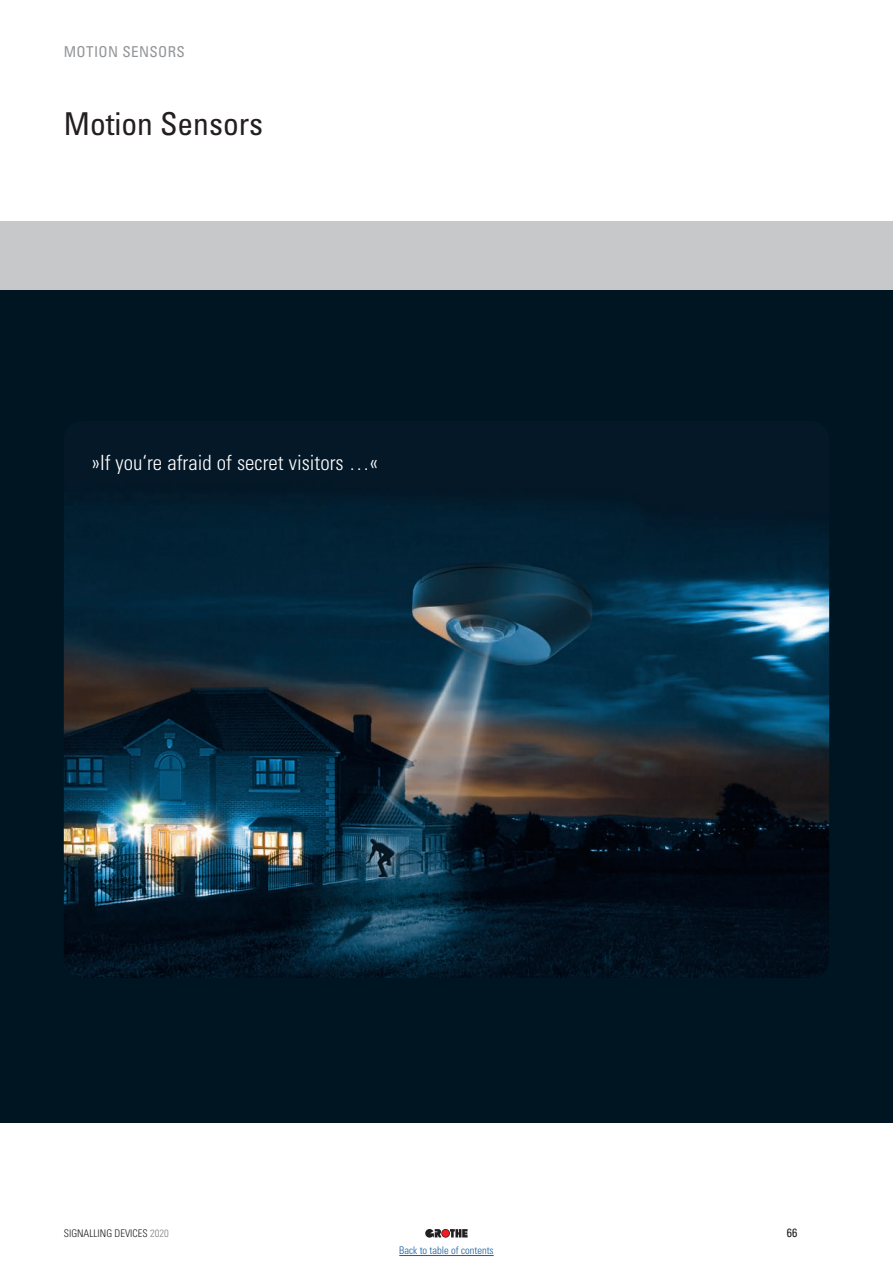
<style>
.page{position:relative;width:893px;height:1263px;background:#fff}
.page>*{position:absolute;margin:0;border:0;box-sizing:border-box;transform-origin:0 0}
.t1{font:condensed 31.5px "Univers LT Std";color:#231f20}
.t2{font:300 condensed 21px "Univers LT Std";color:#fff}
.t3{font:condensed 15px "Univers LT Std";letter-spacing:.025em;color:#939598}
.t4{font:condensed 12px "Univers LT Std";color:#231f20}
.t5{font:300 condensed 10.5px "Univers LT Std";color:#231f20}
.t6{font:300 condensed 10.5px "Univers LT Std";color:#175d9e}
.s1{color:#808285}
</style>
<div class="page">
<svg style="left:450px;top:1229px;width:18px;height:8px"></svg>
<svg style="left:425px;top:1229px;width:16px;height:8px"></svg>
<svg style="left:441px;top:1229px;width:9px;height:8px"></svg>
<div style="left:442px;top:1229px;width:7px;height:8px;background:#ee1d23;border-radius:50%"></div>
<div style="left:0;top:289px;width:893px;height:834px;background:#001522"></div>
<div style="left:0;top:221px;width:893px;height:68px;background:#c7c8ca"></div>
<img style="left:64px;top:497px;width:765px;height:481px">
<hr style="left:399px;top:1255px;width:95px;height:1px;background:#175d9e">
<p class="t3" style="left:64px;top:42px;width:123px">MOTION SENSORS</p>
<h1 class="t1" style="left:64px;top:104px;width:201px">Motion Sensors</h1>
<p class="t2" style="left:92px;top:450px;width:288px">»If you‘re afraid of secret visitors …«</p>
<p class="t5" style="left:64px;top:1227px;width:106px">SIGNALLING DEVICES <span class="s1">2020</span></p>
<p class="t4" style="left:787px;top:1225px;width:12px">66</p>
<p class="t6" style="left:399px;top:1244px;width:96px">Back to table of contents</p>
</div>
